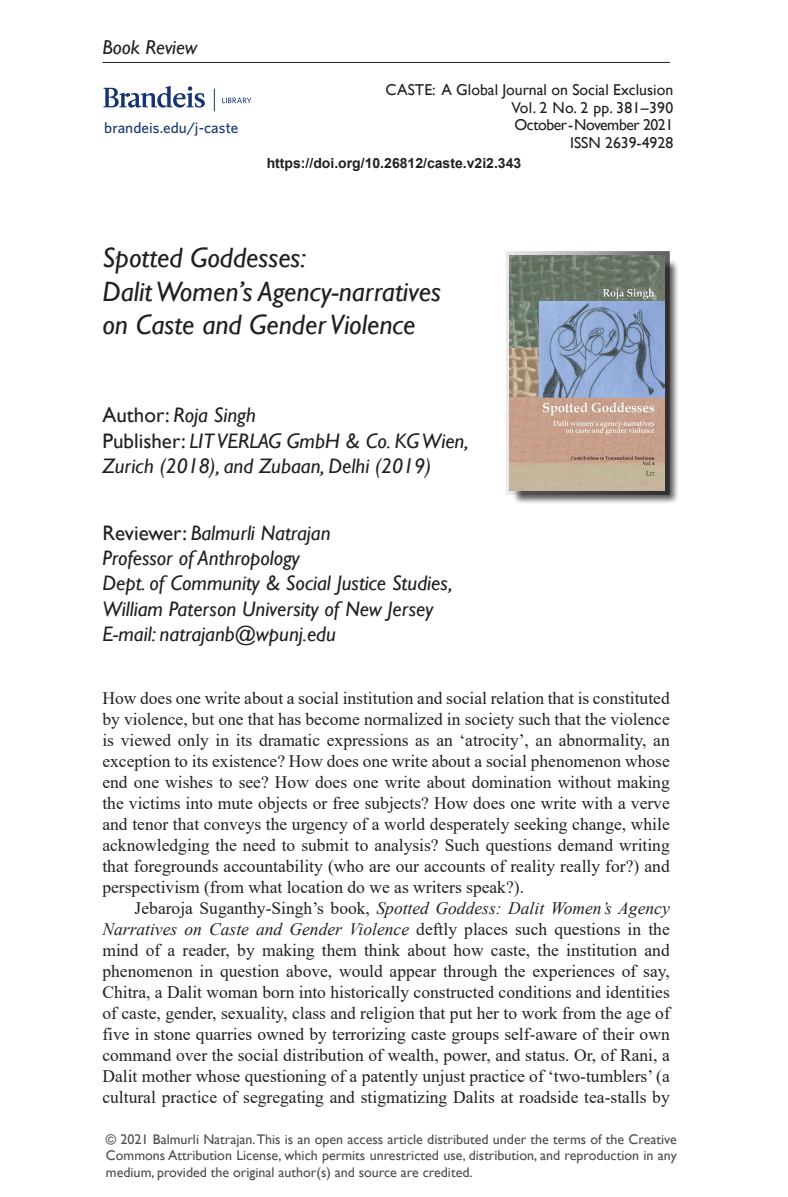
<style>
.page{position:relative;width:788px;height:1197px;background:#fff}
.page>*{position:absolute;margin:0;border:0;box-sizing:border-box;transform-origin:0 0}
.Chapter_Head{font:italic 28px/33.6px "Gill Sans";color:#231f20}
.Author_Name{font:italic 21px/25.2px "Gill Sans";color:#231f20}
.t1{font:italic 20.12px "Gill Sans";color:#231f20}
.First_Paragraph{font:17.5px/21px "Times New Roman";color:#231f20;text-align:justify}
.First_Paragraph___co{font:17.5px/21px "Times New Roman";color:#231f20;text-align:justify}
.t2{font:15.75px/17.5px "Gill Sans";color:#231f20;text-align:right}
.t3{font:500 15.05px "Whitney";letter-spacing:.005em;color:#153472}
.t4{font:14px/16.8px "Gill Sans";color:#4b4c4d;text-align:justify}
.t5{font:700 14px "Arial";color:#231f20}
.s1{font-style:normal}
.s2{font-style:italic}
</style>
<div class="page">
<hr style="left:102px;top:62px;width:567px;height:1px;background:#231f20">
<svg style="left:214px;top:89px;width:1px;height:22px"></svg>
<svg style="left:103px;top:86px;width:102px;height:22px"></svg>
<svg style="left:222px;top:98px;width:29px;height:5px"></svg>
<div style="left:505px;top:251px;width:164px;height:244px;border:9px solid #636366"></div>
<div style="left:512px;top:259px;width:166px;height:246px;background:#231f20;opacity:.75"></div>
<img style="left:509px;top:256px;width:155px;height:234px">
<p class="t1" style="left:102px;top:36px;width:96px">Book Review</p>
<p class="t3" style="left:104px;top:118px;width:136px">brandeis.edu/j-caste</p>
<p class="t2" style="left:385px;top:82px;width:289px">CASTE: A Global Journal on Social Exclusion<br>Vol. 2 No. 2 pp. 381–390<br>October-November 2021<br>ISSN 2639-4928</p>
<p class="t5" style="left:267px;top:153px;width:256px">https://doi.org/10.26812/caste.v2i2.343</p>
<p class="Chapter_Head" style="left:102px;top:241px;width:340px">Spotted Goddesses:<br>Dalit Women’s Agency-narratives on Caste and Gender Violence</p>
<p class="Author_Name" style="left:102px;top:403px;width:155px"><span class="s1">Author:</span> Roja Singh</p>
<p class="Author_Name" style="left:102px;top:428px;width:367px"><span class="s1">Publisher:</span> LIT VERLAG GmbH &amp; Co. KG Wien,<br>Zurich (2018), and Zubaan, Delhi (2019)</p>
<p class="Author_Name" style="left:102px;top:521px;width:230px"><span class="s1">Reviewer:</span> Balmurli Natrajan</p>
<p class="Author_Name" style="left:102px;top:546px;width:199px">Professor of Anthropology</p>
<p class="Author_Name" style="left:102px;top:571px;width:351px">Dept. of Community &amp; Social Justice Studies,</p>
<p class="Author_Name" style="left:102px;top:596px;width:332px">William Paterson University of New Jersey</p>
<p class="Author_Name" style="left:102px;top:621px;width:235px">E-mail: natrajanb@wpunj.edu</p>
<p class="First_Paragraph___co" style="left:102px;top:687px;width:569px">How does one write about a social institution and social relation that is constituted by violence, but one that has become normalized in society such that the violence is viewed only in its dramatic expressions as an ‘atrocity’, an abnormality, an exception to its existence? How does one write about a social phenomenon whose end one wishes to see? How does one write about domination without making the victims into mute objects or free subjects? How does one write with a verve and tenor that conveys the urgency of a world desperately seeking change, while acknowledging the need to submit to analysis? Such questions demand writing that foregrounds accountability (who are our accounts of reality really for?) and perspectivism (from what location do we as writers speak?).</p>
<p class="First_Paragraph" style="left:102px;top:897px;width:569px;text-indent:32px">Jebaroja Suganthy-Singh’s book, <span class="s2">Spotted Goddess: Dalit Women’s Agency Narratives on Caste and Gender Violence</span> deftly places such questions in the mind of a reader, by making them think about how caste, the institution and phenomenon in question above, would appear through the experiences of say, Chitra, a Dalit woman born into historically constructed conditions and identities of caste, gender, sexuality, class and religion that put her to work from the age of five in stone quarries owned by terrorizing caste groups self-aware of their own command over the social distribution of wealth, power, and status. Or, of Rani, a Dalit mother whose questioning of a patently unjust practice of ‘two-tumblers’ (a cultural practice of segregating and stigmatizing Dalits at roadside tea-stalls by</p>
<p class="t4" style="left:106px;top:1131px;width:572px">© 2021 Balmurli Natrajan. This is an open access article distributed under the terms of the Creative Commons Attribution License, which permits unrestricted use, distribution, and reproduction in any medium, provided the original author(s) and source are credited.</p>
</div>
